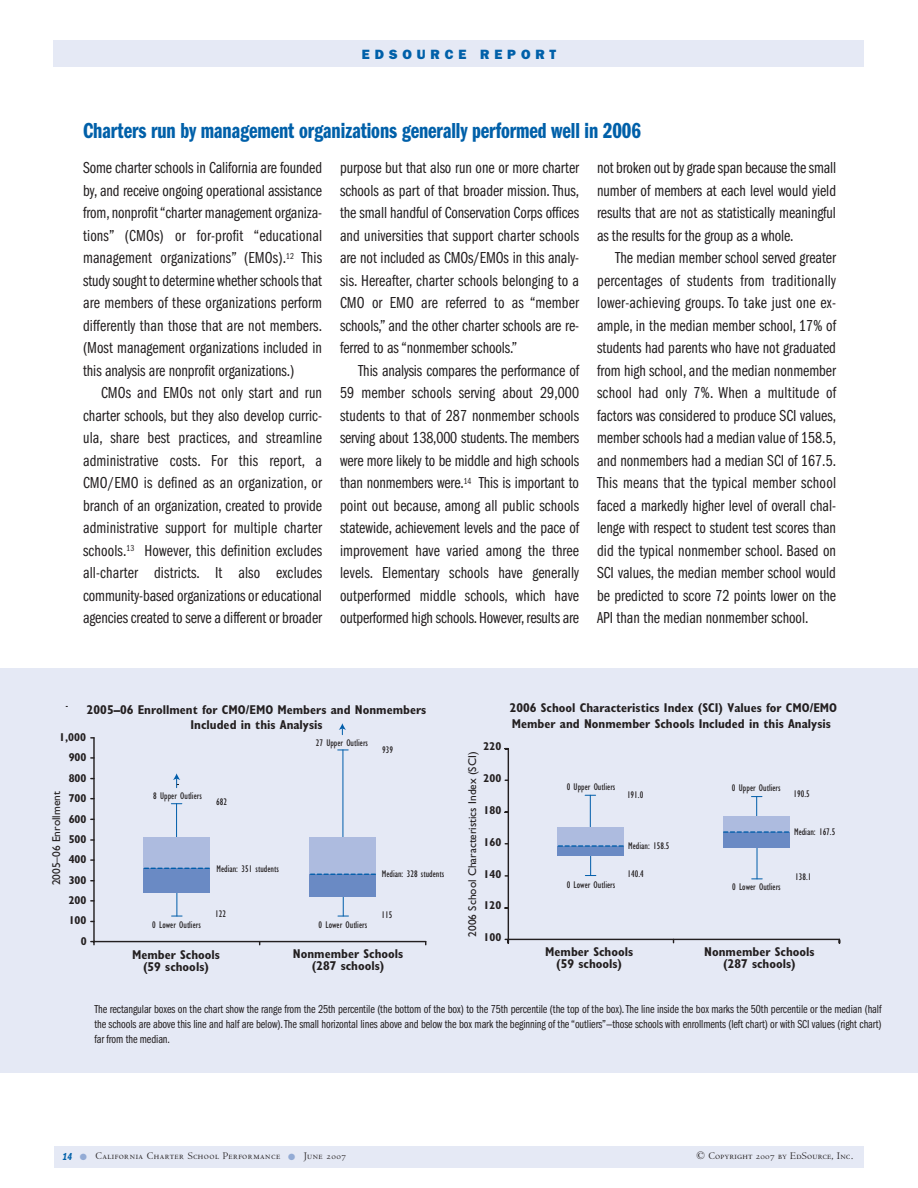
<style>
.page{position:relative;width:918px;height:1188px;background:#fff}
.page>*{position:absolute;margin:0;border:0;box-sizing:border-box;transform-origin:0 0}
.t1{font:22.5px "Franklin Gothic Demi Cmpr";letter-spacing:-.005em;color:#0060a9}
.t2{font:16.5px/22.5px "Franklin Gothic Book Cmpr";letter-spacing:-.005em;color:#231f20;text-align:justify}
.t3{font:800 13.5px "Franklin Gothic";letter-spacing:.36em;color:#0060a9}
.t4{font:700 condensed 12.9px/12.1px "Gill Sans";color:#231f20;text-align:center}
.t5{font:12px/15px "Franklin Gothic Book Cmpr";letter-spacing:-.01em;color:#231f20;text-align:justify}
.t6{font:700 condensed 11.4px "Gill Sans";color:#231f20}
.t7{font:11.4px "Gill Sans";color:#231f20}
.t8{font:10.5px "Centaur MT SC";letter-spacing:.045em;color:#231f20}
.t9{font:10.5px "Centaur MT SC";letter-spacing:.02em;color:#231f20}
.t10{font:condensed 10.05px "Gill Sans";color:#231f20}
.s1{font-family:"Franklin Gothic Demi Cmpr Ital";color:#0060a9}
.s2{color:#93abd5}
</style>
<div class="page">
<div style="left:54px;top:1146px;width:810px;height:22px;background:#e5e9f5"></div>
<div style="left:54px;top:40px;width:810px;height:27px;background:#e5e9f5"></div>
<div style="left:0;top:668px;width:918px;height:405px;background:#e5e9f5"></div>
<hr style="left:176px;top:804px;width:1px;height:39px;background:#005daa">
<svg style="left:172px;top:893px;width:10px;height:24px"></svg>
<hr style="left:343px;top:750px;width:1px;height:93px;background:#005daa">
<svg style="left:338px;top:897px;width:10px;height:20px"></svg>
<svg style="left:339px;top:723px;width:7px;height:12px"></svg>
<hr style="left:94px;top:941px;width:332px;height:1px;background:#231f20">
<hr style="left:93px;top:738px;width:2px;height:204px;background:#231f20">
<div style="left:144px;top:837px;width:66px;height:31px;background:#adbbdf"></div>
<div style="left:144px;top:868px;width:66px;height:25px;background:#6a8ac4"></div>
<div style="left:310px;top:838px;width:66px;height:37px;background:#adbbdf"></div>
<div style="left:310px;top:874px;width:66px;height:23px;background:#6a8ac4"></div>
<svg style="left:144px;top:868px;width:65px;height:1px"></svg>
<svg style="left:311px;top:874px;width:65px;height:1px"></svg>
<svg style="left:173px;top:773px;width:7px;height:15px"></svg>
<hr style="left:590px;top:795px;width:1px;height:34px;background:#005daa">
<svg style="left:751px;top:796px;width:11px;height:20px"></svg>
<hr style="left:757px;top:845px;width:1px;height:34px;background:#005daa">
<hr style="left:508px;top:749px;width:1px;height:190px;background:#231f20">
<hr style="left:508px;top:939px;width:331px;height:1px;background:#231f20">
<div style="left:558px;top:827px;width:66px;height:19px;background:#adbbdf"></div>
<div style="left:723px;top:832px;width:67px;height:16px;background:#6a8ac4"></div>
<div style="left:723px;top:816px;width:67px;height:16px;background:#adbbdf"></div>
<svg style="left:558px;top:845px;width:66px;height:31px"></svg>
<svg style="left:724px;top:831px;width:65px;height:2px"></svg>
<p class="t3" style="left:362px;top:49px;width:196px">EDSOURCE REPORT</p>
<h1 class="t1" style="left:83px;top:123px;width:559px">Charters run by management organizations generally performed well in 2006</h1>
<p class="t2" style="left:83px;top:158px;width:241px">Some charter schools in California are founded by, and receive ongoing operational assistance from, nonprofit “charter management organiza&shy;tions” (CMOs) or for-profit “educational management organizations” (EMOs).<sup>12</sup> This study sought to determine whether schools that are members of these organizations perform differently than those that are not members. (Most management organizations included in this analysis are nonprofit organizations.)</p>
<p class="t2" style="left:83px;top:383px;width:241px;text-indent:18px">CMOs and EMOs not only start and run charter schools, but they also develop curric&shy;ula, share best practices, and streamline administrative costs. For this report, a CMO/EMO is defined as an organization, or branch of an organization, created to provide administrative support for multiple charter schools.<sup>13</sup> However, this definition excludes all-charter districts. It also excludes community-based organizations or educational agencies created to serve a different or broader</p>
<p class="t2" style="left:597px;top:158px;width:241px">not broken out by grade span because the small number of members at each level would yield results that are not as statistically meaningful as the results for the group as a whole.</p>
<p class="t2" style="left:597px;top:248px;width:241px;text-indent:18px">The median member school served greater percentages of students from traditionally lower-achieving groups. To take just one ex&shy;ample, in the median member school, 17% of students had parents who have not graduated from high school, and the median nonmember school had only 7%. When a multitude of factors was considered to produce SCI values, member schools had a median value of 158.5, and nonmembers had a median SCI of 167.5.<br>This means that the typical member school faced a markedly higher level of overall chal&shy;lenge with respect to student test scores than did the typical nonmember school. Based on SCI values, the median member school would be predicted to score 72 points lower on the API than the median nonmember school.</p>
<p class="t2" style="left:340px;top:158px;width:241px">purpose but that also run one or more charter schools as part of that broader mission. Thus, the small handful of Conservation Corps offices and universities that support charter schools are not included as CMOs/EMOs in this analy&shy;sis. Hereafter, charter schools belonging to a CMO or EMO are referred to as “member schools,” and the other charter schools are re&shy;ferred to as “nonmember schools.”</p>
<p class="t2" style="left:340px;top:361px;width:241px;text-indent:18px">This analysis compares the performance of 59 member schools serving about 29,000 students to that of 287 nonmember schools serving about 138,000 students. The members were more likely to be middle and high schools than nonmembers were.<sup>14</sup> This is important to point out because, among all public schools statewide, achievement levels and the pace of improvement have varied among the three levels. Elementary schools have generally outperformed middle schools, which have outperformed high schools. However, results are</p>
<p class="t4" style="left:87px;top:703px;width:341px;line-height:15.6px">2005–06 Enrollment for CMO/EMO Members and Nonmembers<br>Included in this Analysis</p>
<p class="t6" style="left:59px;top:733px;width:28px">1,000</p>
<p class="t10" style="left:316px;top:739px;width:54px">27 Upper Outliers</p>
<p class="t10" style="left:382px;top:746px;width:12px">939</p>
<p class="t6" style="left:69px;top:753px;width:19px">900</p>
<p class="t7" style="left:52px;top:885px;width:95px;rotate:-90deg">2005–06 Enrollment</p>
<p class="t6" style="left:69px;top:774px;width:19px">800</p>
<p class="t6" style="left:69px;top:794px;width:19px">700</p>
<p class="t6" style="left:69px;top:815px;width:19px">600</p>
<p class="t6" style="left:69px;top:835px;width:19px">500</p>
<p class="t6" style="left:69px;top:856px;width:19px">400</p>
<p class="t6" style="left:69px;top:876px;width:19px">300</p>
<p class="t6" style="left:69px;top:896px;width:19px">200</p>
<p class="t6" style="left:69px;top:916px;width:19px">100</p>
<p class="t6" style="left:81px;top:937px;width:7px">0</p>
<p class="t10" style="left:153px;top:792px;width:50px">8 Upper Outliers</p>
<p class="t10" style="left:216px;top:798px;width:12px">682</p>
<p class="t10" style="left:216px;top:865px;width:64px">Median: 351 students</p>
<p class="t10" style="left:382px;top:870px;width:64px">Median: 328 students</p>
<p class="t10" style="left:215px;top:911px;width:12px">122</p>
<p class="t10" style="left:381px;top:911px;width:12px">115</p>
<p class="t10" style="left:152px;top:921px;width:50px">0 Lower Outliers</p>
<p class="t10" style="left:319px;top:921px;width:50px">0 Lower Outliers</p>
<p class="t4" style="left:132px;top:950px;width:89px">Member Schools (59 schools)</p>
<p class="t4" style="left:293px;top:949px;width:112px">Nonmember Schools (287 schools)</p>
<p class="t6" style="left:484px;top:742px;width:19px">220</p>
<p class="t7" style="left:468px;top:937px;width:186px;rotate:-90deg">2006 School Characteristics Index (SCI)</p>
<p class="t6" style="left:484px;top:774px;width:19px">200</p>
<p class="t6" style="left:484px;top:806px;width:19px">180</p>
<p class="t6" style="left:484px;top:838px;width:19px">160</p>
<p class="t6" style="left:484px;top:870px;width:19px">140</p>
<p class="t6" style="left:484px;top:902px;width:19px">120</p>
<p class="t6" style="left:484px;top:934px;width:19px">100</p>
<p class="t4" style="left:510px;top:701px;width:329px;line-height:15.6px;text-align:left">2006 School Characteristics Index (SCI) Values for CMO/EMO<br>Member and Nonmember Schools Included in this Analysis</p>
<p class="t10" style="left:567px;top:783px;width:50px">0 Upper Outliers</p>
<p class="t10" style="left:732px;top:785px;width:50px">0 Upper Outliers</p>
<p class="t10" style="left:627px;top:791px;width:18px">191.0</p>
<p class="t10" style="left:794px;top:790px;width:18px">190.5</p>
<p class="t10" style="left:628px;top:842px;width:43px">Median: 158.5</p>
<p class="t10" style="left:628px;top:870px;width:18px">140.4</p>
<p class="t10" style="left:567px;top:881px;width:50px">0 Lower Outliers</p>
<p class="t10" style="left:732px;top:884px;width:50px">0 Lower Outliers</p>
<p class="t10" style="left:794px;top:828px;width:43px">Median: 167.5</p>
<p class="t10" style="left:795px;top:873px;width:18px">138.1</p>
<p class="t4" style="left:545px;top:947px;width:89px">Member Schools (59 schools)</p>
<p class="t4" style="left:704px;top:947px;width:112px">Nonmember Schools (287 schools)</p>
<p class="t5" style="left:94px;top:1003px;width:789px">The rectangular boxes on the chart show the range from the 25th percentile (the bottom of the box) to the 75th percentile (the top of the box). The line inside the box marks the 50th percentile or the median (half the schools are above this line and half are below).The small horizontal lines above and below the box mark the beginning of the “outliers”—those schools with enrollments (left chart) or with SCI values (right chart) far from the median.</p>
<p class="t8" style="left:63px;top:1152px;width:285px"><span class="s1">14</span> <span class="s2">●</span> California Charter School Performance <span class="s2">●</span> June 2007</p>
<p class="t9" style="left:697px;top:1152px;width:158px">© Copyright 2007 by EdSource, Inc.</p>
</div>
